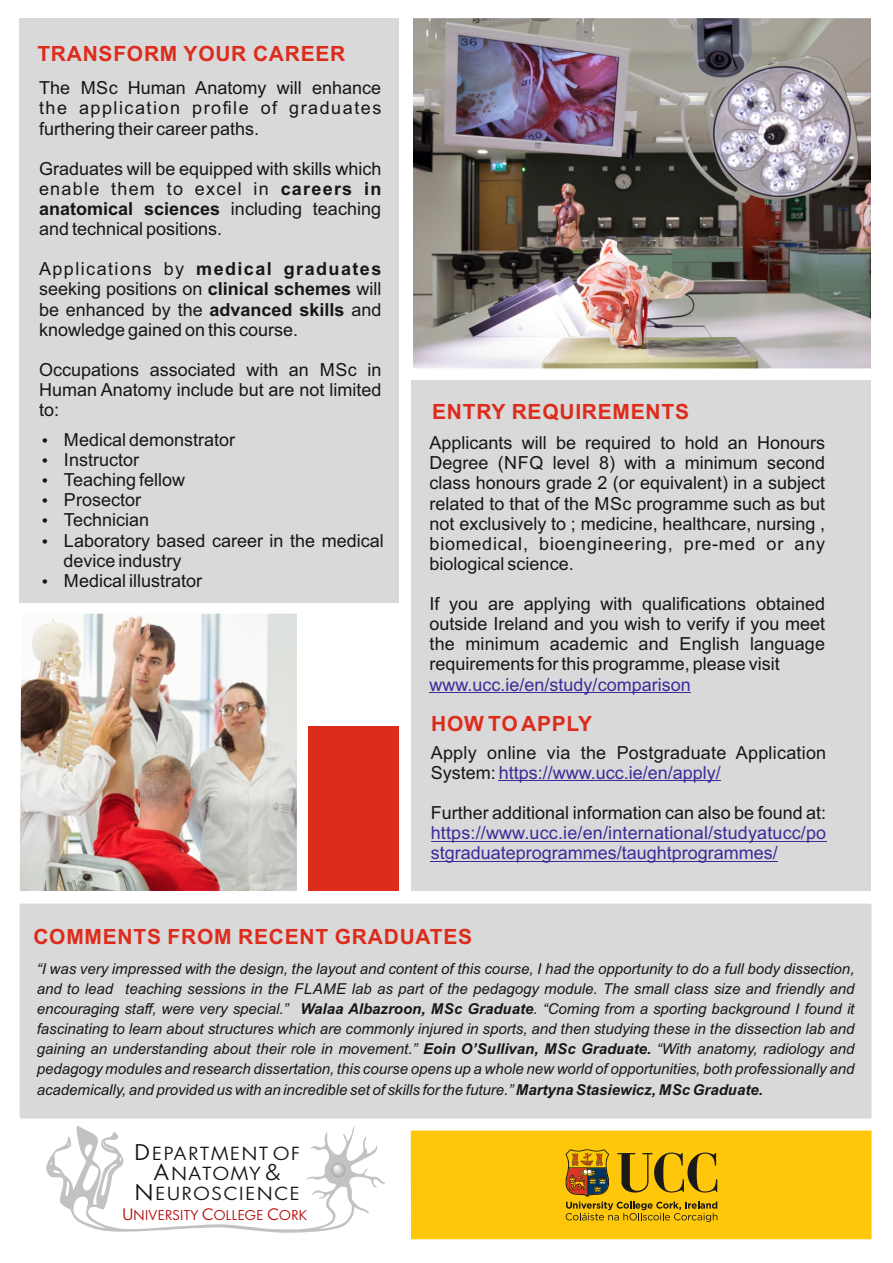
<style>
.page{position:relative;width:893px;height:1263px;background:#fff}
.page>*{position:absolute;margin:0;border:0;box-sizing:border-box;transform-origin:0 0}
.t1{font:700 21px "Arial";letter-spacing:.035em;color:#dd2b1c}
.t2{font:18px/20.1px "Arial";color:#151616;text-align:justify}
.t3{font:18px/20.1px "Arial";color:#3c2b99}
.t4{font:17.55px/20px "Luz Sans";letter-spacing:.1em;color:#151616;text-align:center;scale:1.08 1}
.t5{font:italic 15px/20.1px "Arial";color:#151616;text-align:justify}
.t6{font:13.2px "Luz Sans";letter-spacing:.025em;color:#b30a0a}
.s1{font-weight:700}
.s2{color:#3c2b99}
.s3{font-size:21px}
.s4{font-size:15.3px}
</style>
<div class="page">
<div style="left:411px;top:1130px;width:460px;height:109px;background:#ffc70a"></div>
<div style="left:20px;top:903px;width:851px;height:216px;background:#d9d9d9;border-radius:2px"></div>
<div style="left:20px;top:18px;width:379px;height:584px;background:#d9d9d9"></div>
<div style="left:411px;top:380px;width:460px;height:511px;background:#d9d9d9"></div>
<svg style="left:46px;top:1126px;width:339px;height:107px"></svg>
<img style="left:20px;top:614px;width:277px;height:277px">
<div style="left:309px;top:726px;width:90px;height:164px;background:#dd2b1c"></div>
<img style="left:413px;top:18px;width:457px;height:350px">
<hr style="left:430px;top:692px;width:261px;height:1px;background:#3c2b99">
<svg style="left:565px;top:1149px;width:152px;height:73px"></svg>
<hr style="left:499px;top:780px;width:222px;height:1px;background:#3c2b99">
<hr style="left:431px;top:841px;width:395px;height:1px;background:#3c2b99">
<hr style="left:431px;top:861px;width:347px;height:1px;background:#3c2b99">
<p class="t1" style="left:37px;top:46px;width:310px">TRANSFORM YOUR CAREER</p>
<p class="t2" style="left:39px;top:80px;width:344px">The MSc Human Anatomy will enhance the application profile of graduates furthering their career paths.</p>
<p class="t2" style="left:39px;top:160px;width:344px">Graduates will be equipped with skills which enable them to excel in <span class="s1">careers in anatomical sciences</span> including teaching and technical positions.</p>
<p class="t2" style="left:39px;top:261px;width:344px">Applications by <span class="s1">medical graduates </span>seeking positions on <span class="s1">clinical schemes</span> will be enhanced by the <span class="s1">advanced skills</span> and knowledge gained on this course.</p>
<p class="t2" style="left:39px;top:361px;width:344px">Occupations associated with an MSc in Human Anatomy include but are not limited to:</p>
<p class="t2" style="left:41px;top:431px;width:195px">• Medical demonstrator</p>
<p class="t2" style="left:41px;top:451px;width:99px">• Instructor</p>
<p class="t2" style="left:41px;top:471px;width:145px">• Teaching fellow</p>
<p class="t2" style="left:41px;top:492px;width:101px">• Prosector</p>
<p class="t2" style="left:41px;top:512px;width:109px">• Technician</p>
<p class="t2" style="left:63px;top:532px;width:322px;text-indent:-22px">• Laboratory based career in the medical device industry</p>
<p class="t2" style="left:41px;top:572px;width:162px">• Medical illustrator</p>
<p class="t1" style="left:432px;top:404px;width:258px">ENTRY REQUIREMENTS</p>
<p class="t2" style="left:430px;top:434px;width:397px">Applicants will be required to hold an Honours Degree (NFQ level 8) with a minimum second class honours grade 2 (or equivalent) in a subject related to that of the MSc programme such as but not exclusively to ; medicine, healthcare, nursing , biomedical, bioengineering, pre-med or any biological science.</p>
<p class="t2" style="left:430px;top:595px;width:397px">If you are applying with qualifications obtained outside Ireland and you wish to verify if you meet the minimum academic and English language requirements for this programme, please visit</p>
<p class="t3" style="left:430px;top:676px;width:263px">www.ucc.ie/en/study/comparison</p>
<p class="t1" style="left:431px;top:716px;width:163px">HOW TO APPLY</p>
<p class="t2" style="left:431px;top:744px;width:397px">Apply online via the Postgraduate Application<br>System: <span class="s2">https://www.ucc.ie/en/apply/</span></p>
<p class="t2" style="left:431px;top:804px;width:397px">Further additional information can also be found at:</p>
<p class="t3" style="left:431px;top:824px;width:397px">https://www.ucc.ie/en/international/studyatucc/po stgraduateprogrammes/taughtprogrammes/</p>
<p class="t1" style="left:33px;top:929px;width:440px">COMMENTS FROM RECENT GRADUATES</p>
<p class="t5" style="left:37px;top:960px;width:819px">“I was very impressed with the design, the layout and content of this course, I had the opportunity to do a full body dissection, and to lead teaching sessions in the FLAME lab as part of the pedagogy module. The small class size and friendly and encouraging staff, were very special.” <span class="s1">Walaa Albazroon, MSc Graduate</span>. “Coming from a sporting background I found it fascinating to learn about structures which are commonly injured in sports, and then studying these in the dissection lab and gaining an understanding about their role in movement.” <span class="s1">Eoin O’Sullivan, MSc Graduate.</span> “With anatomy, radiology and pedagogy modules and research dissertation, this course opens up a whole new world of opportunities, both professionally and academically, and provided us with an incredible set of skills for the future.” <span class="s1">Martyna Stasiewicz, MSc Graduate.</span></p>
<p class="t4" style="left:134px;top:1145px;width:155px"><span class="s3">D</span>EPARTMENT OF<br><span class="s3">A</span>NATOMY <span class="s3">&amp;<br>N</span>EUROSCIENCE</p>
<p class="t6" style="left:122px;top:1210px;width:186px"><span class="s4">U</span>NIVERSITY <span class="s4">C</span>OLLEGE <span class="s4">C</span>ORK</p>
</div>
